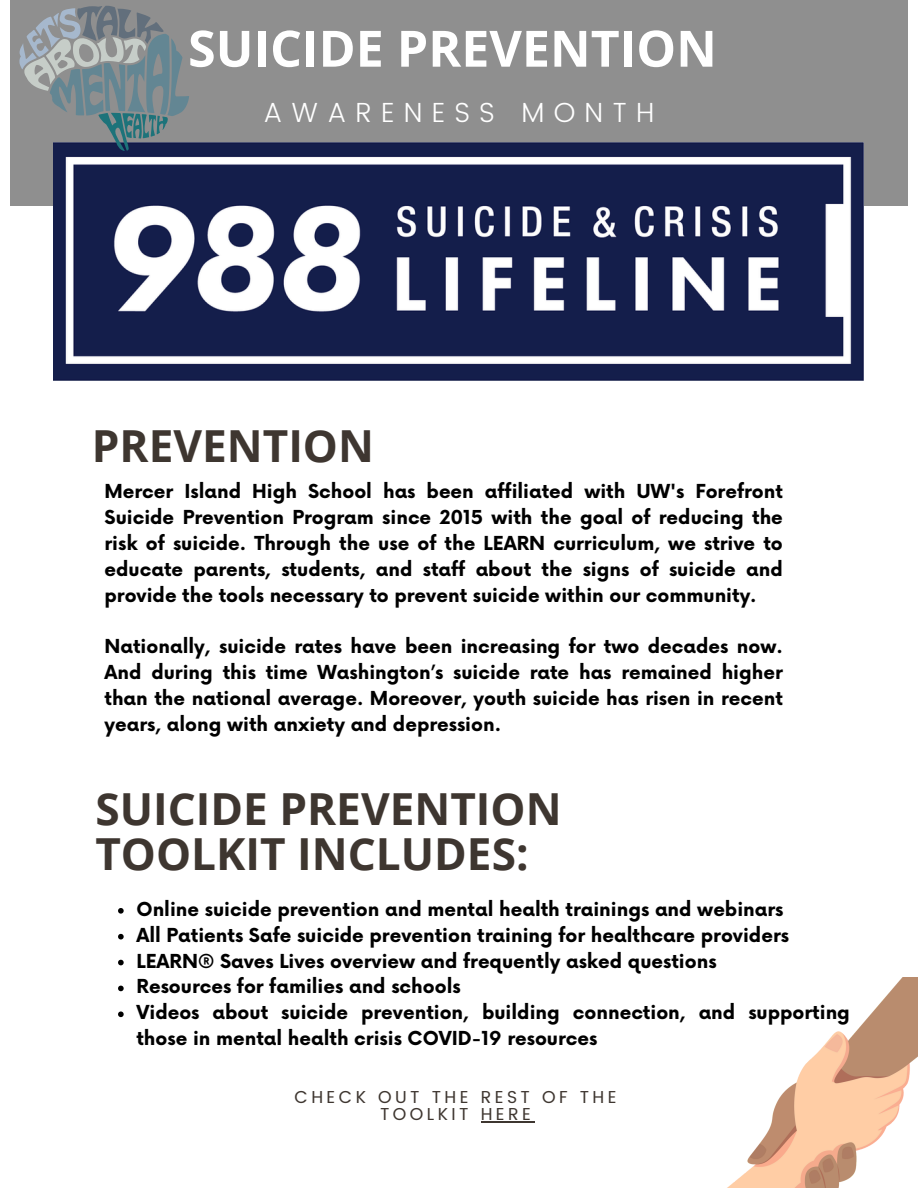
<style>
.page{position:relative;width:918px;height:1188px;background:#fff}
.page>*{position:absolute;margin:0;border:0;box-sizing:border-box;transform-origin:0 0}
.t1{font:700 50.1px "Open Sans";color:#fff}
.t2{font:700 44.25px/45px "Open Sans";color:#3e3630}
.t3{font:700 44.1px "Open Sans";color:#3e3630}
.t4{font:300 27.6px "Poppins";letter-spacing:.33em;color:#fff}
.t5{font:700 18.75px/25.8px "Now";color:#000;text-align:justify}
.t6{font:17.25px/16.8px "Poppins";letter-spacing:.2em;color:#3e3630;text-align:center}
</style>
<div class="page">
<div style="left:11px;top:0;width:896px;height:206px;background:#8f8f8f"></div>
<img style="left:54px;top:143px;width:810px;height:237px">
<img style="left:727px;top:978px;width:191px;height:210px">
<svg style="left:19px;top:6px;width:170px;height:145px"></svg>
<svg style="left:118px;top:908px;width:6px;height:6px"></svg>
<svg style="left:118px;top:934px;width:6px;height:5px"></svg>
<svg style="left:118px;top:960px;width:6px;height:5px"></svg>
<svg style="left:118px;top:986px;width:6px;height:5px"></svg>
<svg style="left:118px;top:1011px;width:6px;height:6px"></svg>
<hr style="left:481px;top:1121px;width:53px;height:2px;background:#3e3630">
<p class="t1" style="left:188px;top:13px;width:530px">SUICIDE PREVENTION</p>
<p class="t4" style="left:264px;top:97px;width:392px">AWARENESS MONTH</p>
<p class="t3" style="left:92px;top:414px;width:284px">PREVENTION</p>
<h3 class="t5" style="left:105px;top:480px;width:680px">Mercer Island High School has been affiliated with UW's Forefront Suicide Prevention Program since 2015 with the goal of reducing the risk of suicide. Through the use of the LEARN curriculum, we strive to educate parents, students, and staff about the signs of suicide and provide the tools necessary to prevent suicide within our community.</h3>
<p class="t5" style="left:105px;top:635px;width:680px">Nationally, suicide rates have been increasing for two decades now.<br>And during this time Washington’s suicide rate has remained higher than the national average. Moreover, youth suicide has risen in recent years, along with anxiety and depression.</p>
<p class="t2" style="left:95px;top:785px;width:468px">SUICIDE PREVENTION<br>TOOLKIT INCLUDES:</p>
<h2 class="t5" style="left:136px;top:897px;width:649px">Online suicide prevention and mental health trainings and webinars</h2>
<h5 class="t5" style="left:136px;top:923px;width:654px">All Patients Safe suicide prevention training for healthcare providers</h5>
<h5 class="t5" style="left:136px;top:949px;width:582px">LEARN® Saves Lives overview and frequently asked questions</h5>
<h2 class="t5" style="left:136px;top:975px;width:326px">Resources for families and schools</h2>
<p class="t5" style="left:136px;top:1001px;width:715px">Videos about suicide prevention, building connection, and supporting those in mental health crisis COVID-19 resources</p>
<p class="t6" style="left:295px;top:1089px;width:324px">CHECK OUT THE REST OF THE<br>TOOLKIT HERE</p>
</div>
